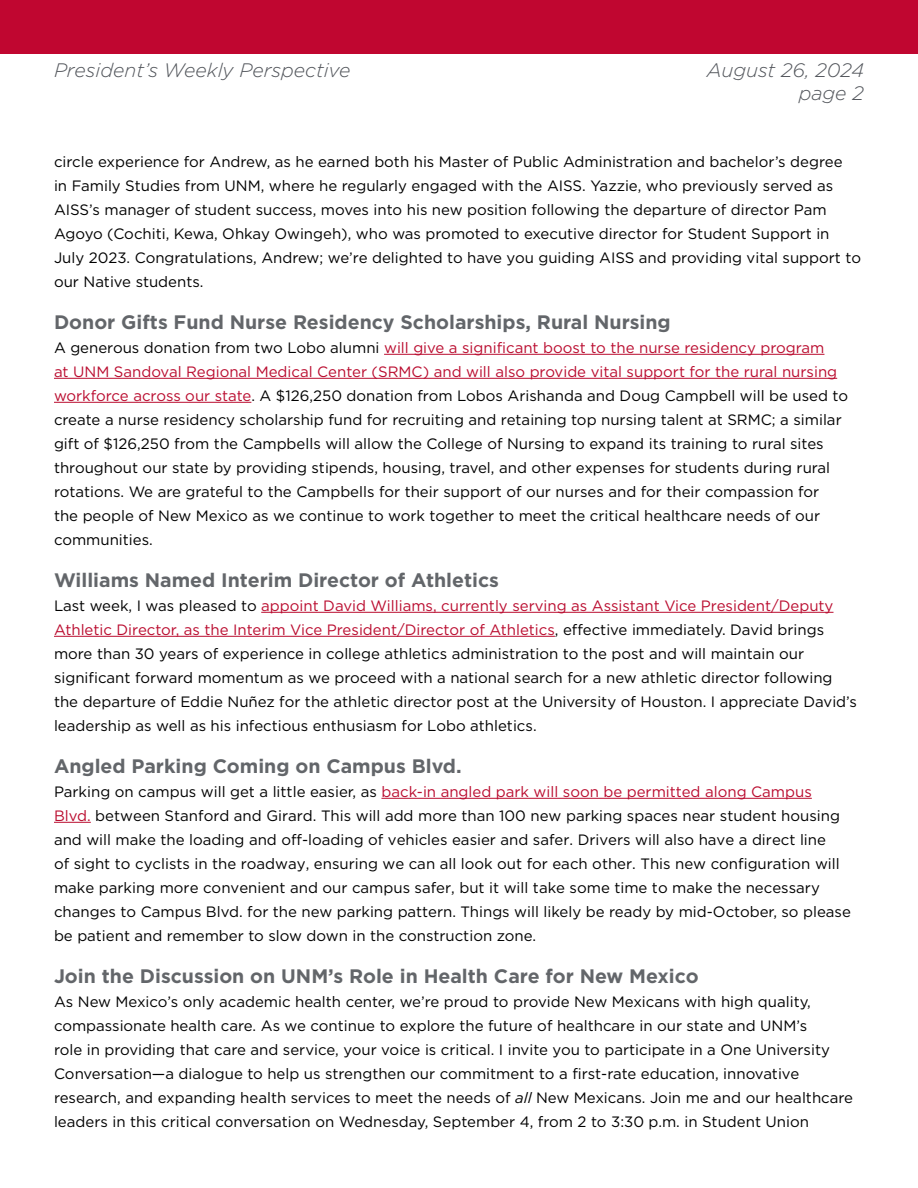
<style>
.page{position:relative;width:918px;height:1188px;background:#fff}
.page>*{position:absolute;margin:0;border:0;box-sizing:border-box;transform-origin:0 0}
.t1{font:700 19.5px "Gotham";color:#63666a}
.t2{font:italic 300 19.5px/23.4px "Gotham";color:#52555b;text-align:right}
.t3{font:15px/24px "Gotham";color:#000}
.s1{color:#ba0c2f}
.s2{font-style:italic}
</style>
<div class="page">
<hr style="left:384px;top:354px;width:440px;height:1px;background:#ba0c2f">
<hr style="left:54px;top:378px;width:783px;height:1px;background:#ba0c2f">
<hr style="left:54px;top:402px;width:197px;height:1px;background:#ba0c2f">
<hr style="left:261px;top:612px;width:573px;height:1px;background:#ba0c2f">
<hr style="left:54px;top:636px;width:501px;height:1px;background:#ba0c2f">
<hr style="left:381px;top:798px;width:431px;height:1px;background:#ba0c2f">
<hr style="left:54px;top:822px;width:37px;height:1px;background:#ba0c2f">
<div style="left:0;top:0;width:918px;height:53px;background:#c00630"></div>
<h1 class="t2" style="left:54px;top:58px;width:298px">President’s Weekly Perspective</h1>
<h1 class="t2" style="left:707px;top:58px;width:159px">August 26, 2024 page 2</h1>
<p class="t3" style="left:54px;top:149px;width:809px">circle experience for Andrew, as he earned both his Master of Public Administration and bachelor’s degree<br>in Family Studies from UNM, where he regularly engaged with the AISS. Yazzie, who previously served as AISS’s manager of student success, moves into his new position following the departure of director Pam Agoyo (Cochiti, Kewa, Ohkay Owingeh), who was promoted to executive director for Student Support in July 2023. Congratulations, Andrew; we’re delighted to have you guiding AISS and providing vital support to our Native students.</p>
<p class="t1" style="left:54px;top:309px;width:618px">Donor Gifts Fund Nurse Residency Scholarships, Rural Nursing</p>
<p class="t3" style="left:54px;top:335px;width:796px">A generous donation from two Lobo alumni <span class="s1">will give a significant boost to the nurse residency program<br>at UNM Sandoval Regional Medical Center (SRMC) and will also provide vital support for the rural nursing workforce across our state</span>. A $126,250 donation from Lobos Arishanda and Doug Campbell will be used to create a nurse residency scholarship fund for recruiting and retaining top nursing talent at SRMC; a similar gift of $126,250 from the Campbells will allow the College of Nursing to expand its training to rural sites throughout our state by providing stipends, housing, travel, and other expenses for students during rural rotations. We are grateful to the Campbells for their support of our nurses and for their compassion for<br>the people of New Mexico as we continue to work together to meet the critical healthcare needs of our communities.</p>
<p class="t1" style="left:54px;top:567px;width:447px">Williams Named Interim Director of Athletics</p>
<p class="t3" style="left:54px;top:593px;width:804px">Last week, I was pleased to <span class="s1">appoint David Williams, currently serving as Assistant Vice President/Deputy Athletic Director, as the Interim Vice President/Director of Athletics</span>, effective immediately. David brings more than 30 years of experience in college athletics administration to the post and will maintain our significant forward momentum as we proceed with a national search for a new athletic director following the departure of Eddie Nuñez for the athletic director post at the University of Houston. I appreciate David’s leadership as well as his infectious enthusiasm for Lobo athletics.</p>
<p class="t1" style="left:54px;top:753px;width:409px">Angled Parking Coming on Campus Blvd.</p>
<p class="t3" style="left:54px;top:779px;width:798px">Parking on campus will get a little easier, as <span class="s1">back-in angled park will soon be permitted along Campus Blvd.</span> between Stanford and Girard. This will add more than 100 new parking spaces near student housing and will make the loading and off-loading of vehicles easier and safer. Drivers will also have a direct line<br>of sight to cyclists in the roadway, ensuring we can all look out for each other. This new configuration will make parking more convenient and our campus safer, but it will take some time to make the necessary changes to Campus Blvd. for the new parking pattern. Things will likely be ready by mid-October, so please be patient and remember to slow down in the construction zone.</p>
<p class="t1" style="left:54px;top:963px;width:646px">Join the Discussion on UNM’s Role in Health Care for New Mexico</p>
<p class="t3" style="left:54px;top:989px;width:801px">As New Mexico’s only academic health center, we’re proud to provide New Mexicans with high quality, compassionate health care. As we continue to explore the future of healthcare in our state and UNM’s<br>role in providing that care and service, your voice is critical. I invite you to participate in a One University Conversation—a dialogue to help us strengthen our commitment to a first-rate education, innovative research, and expanding health services to meet the needs of <span class="s2">all</span> New Mexicans. Join me and our healthcare leaders in this critical conversation on Wednesday, September 4, from 2 to 3:30 p.m. in Student Union</p>
</div>
